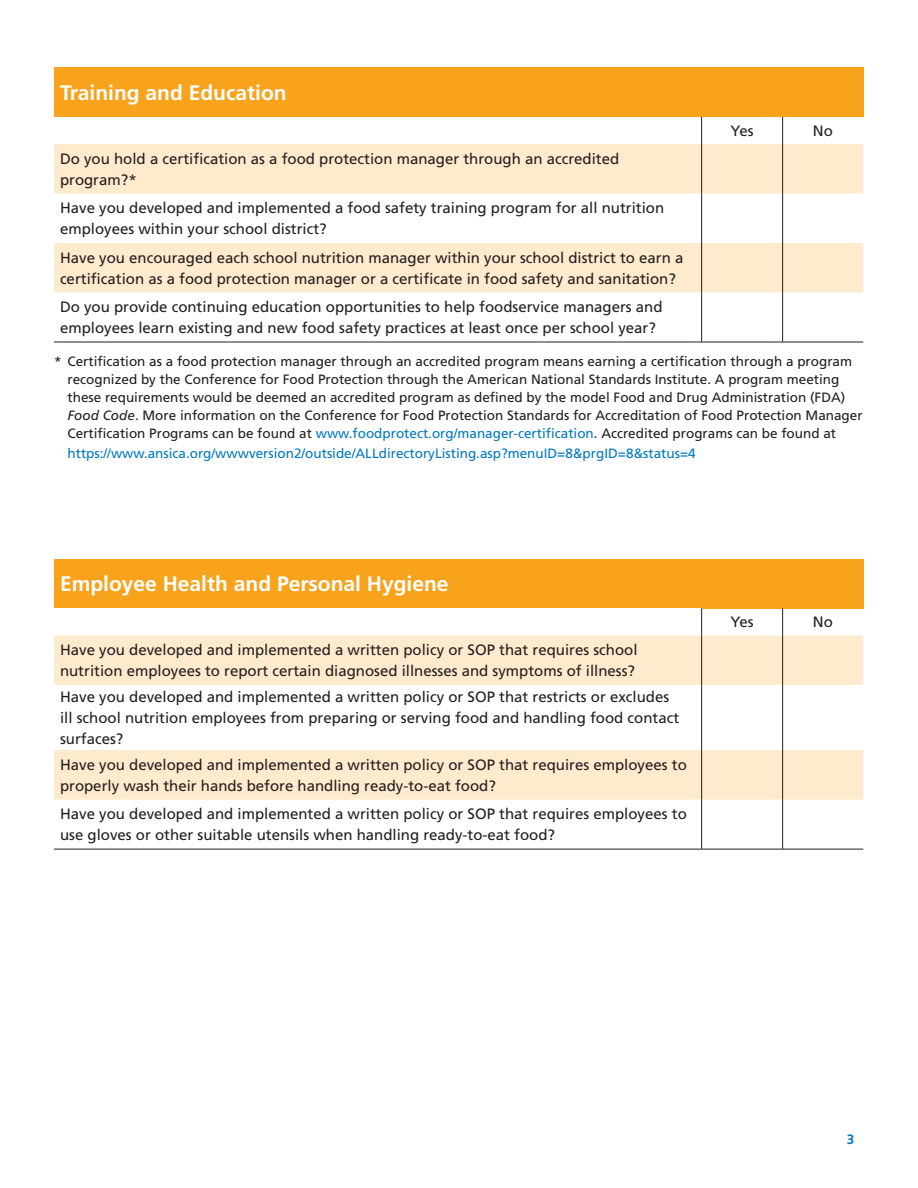
<style>
.page{position:relative;width:918px;height:1188px;background:#fff}
.page>*{position:absolute;margin:0;border:0;box-sizing:border-box;transform-origin:0 0}
.Table_Heads{font:700 21px "Frutiger LT Std";color:#fff}
.Table_Body{font:15px/21px "Frutiger LT Std";color:#231f20}
.Table_Footnote{font:13.5px/18px "Frutiger LT Std";color:#231f20}
.Table_Footnote-2{font:13.5px "Frutiger LT Std";color:#0079c2}
.t1{font:700 13.5px "Frutiger LT Std";color:#0079c2}
.s1{font-style:italic}
.s2{color:#0079c2}
</style>
<div class="page">
<div style="left:54px;top:68px;width:809px;height:49px;background:#f9a21c"></div>
<svg style="left:54px;top:144px;width:809px;height:148px;fill:#feeacc"></svg>
<svg style="left:701px;top:117px;width:1px;height:27px"></svg>
<svg style="left:782px;top:117px;width:1px;height:27px"></svg>
<hr style="left:701px;top:144px;width:1px;height:50px;background:#231f20">
<hr style="left:782px;top:144px;width:1px;height:50px;background:#231f20">
<hr style="left:701px;top:194px;width:1px;height:49px;background:#231f20">
<hr style="left:782px;top:194px;width:1px;height:49px;background:#231f20">
<hr style="left:701px;top:243px;width:1px;height:49px;background:#231f20">
<hr style="left:782px;top:243px;width:1px;height:49px;background:#231f20">
<hr style="left:701px;top:292px;width:1px;height:50px;background:#231f20">
<hr style="left:782px;top:292px;width:1px;height:50px;background:#231f20">
<hr style="left:54px;top:342px;width:648px;height:1px;background:#231f20">
<hr style="left:702px;top:342px;width:81px;height:1px;background:#231f20">
<hr style="left:783px;top:342px;width:80px;height:1px;background:#231f20">
<div style="left:54px;top:559px;width:809px;height:49px;background:#f9a21c"></div>
<svg style="left:54px;top:635px;width:809px;height:165px;fill:#feeacc"></svg>
<svg style="left:701px;top:608px;width:1px;height:27px"></svg>
<svg style="left:782px;top:608px;width:1px;height:27px"></svg>
<hr style="left:701px;top:635px;width:1px;height:50px;background:#231f20">
<hr style="left:782px;top:635px;width:1px;height:50px;background:#231f20">
<hr style="left:701px;top:685px;width:1px;height:65px;background:#231f20">
<hr style="left:782px;top:685px;width:1px;height:65px;background:#231f20">
<hr style="left:701px;top:750px;width:1px;height:50px;background:#231f20">
<hr style="left:782px;top:750px;width:1px;height:50px;background:#231f20">
<hr style="left:701px;top:800px;width:1px;height:49px;background:#231f20">
<hr style="left:782px;top:800px;width:1px;height:49px;background:#231f20">
<hr style="left:54px;top:849px;width:648px;height:1px;background:#231f20">
<hr style="left:702px;top:849px;width:81px;height:1px;background:#231f20">
<hr style="left:783px;top:849px;width:80px;height:1px;background:#231f20">
<p class="Table_Heads" style="left:60px;top:80px;width:228px">Training and Education</p>
<p class="Table_Body" style="left:731px;top:120px;width:25px">Yes</p>
<p class="Table_Body" style="left:813px;top:120px;width:21px">No</p>
<p class="Table_Body" style="left:60px;top:148px;width:561px">Do you hold a certification as a food protection manager through an accredited program?*</p>
<p class="Table_Body" style="left:60px;top:198px;width:606px">Have you developed and implemented a food safety training program for all nutrition employees within your school district?</p>
<p class="Table_Body" style="left:60px;top:247px;width:625px">Have you encouraged each school nutrition manager within your school district to earn a certification as a food protection manager or a certificate in food safety and sanitation?</p>
<p class="Table_Body" style="left:60px;top:297px;width:604px">Do you provide continuing education opportunities to help foodservice managers and employees learn existing and new food safety practices at least once per school year?</p>
<p class="Table_Footnote" style="left:68px;top:353px;width:797px;text-indent:-14px">* Certification as a food protection manager through an accredited program means earning a certification through a program recognized by the Conference for Food Protection through the American National Standards Institute. A program meeting these requirements would be deemed an accredited program as defined by the model Food and Drug Administration (FDA)<br><span class="s1">Food Code</span>. More information on the Conference for Food Protection Standards for Accreditation of Food Protection Manager Certification Programs can be found at <span class="s2">www.foodprotect.org/manager-certification</span>. Accredited programs can be found at</p>
<p class="Table_Footnote-2" style="left:68px;top:445px;width:630px">https://www.ansica.org/wwwversion2/outside/ALLdirectoryListing.asp?menuID=8&amp;prgID=8&amp;status=4</p>
<p class="Table_Heads" style="left:60px;top:572px;width:390px">Employee Health and Personal Hygiene</p>
<p class="Table_Body" style="left:60px;top:640px;width:579px">Have you developed and implemented a written policy or SOP that requires school nutrition employees to report certain diagnosed illnesses and symptoms of illness?</p>
<p class="Table_Body" style="left:60px;top:686px;width:621px">Have you developed and implemented a written policy or SOP that restricts or excludes ill school nutrition employees from preparing or serving food and handling food contact surfaces?</p>
<p class="Table_Body" style="left:60px;top:754px;width:628px">Have you developed and implemented a written policy or SOP that requires employees to properly wash their hands before handling ready-to-eat food?</p>
<p class="Table_Body" style="left:60px;top:804px;width:628px">Have you developed and implemented a written policy or SOP that requires employees to use gloves or other suitable utensils when handling ready-to-eat food?</p>
<p class="Table_Body" style="left:731px;top:612px;width:25px">Yes</p>
<p class="Table_Body" style="left:813px;top:612px;width:21px">No</p>
<p class="t1" style="left:847px;top:1132px;width:9px">3</p>
</div>
